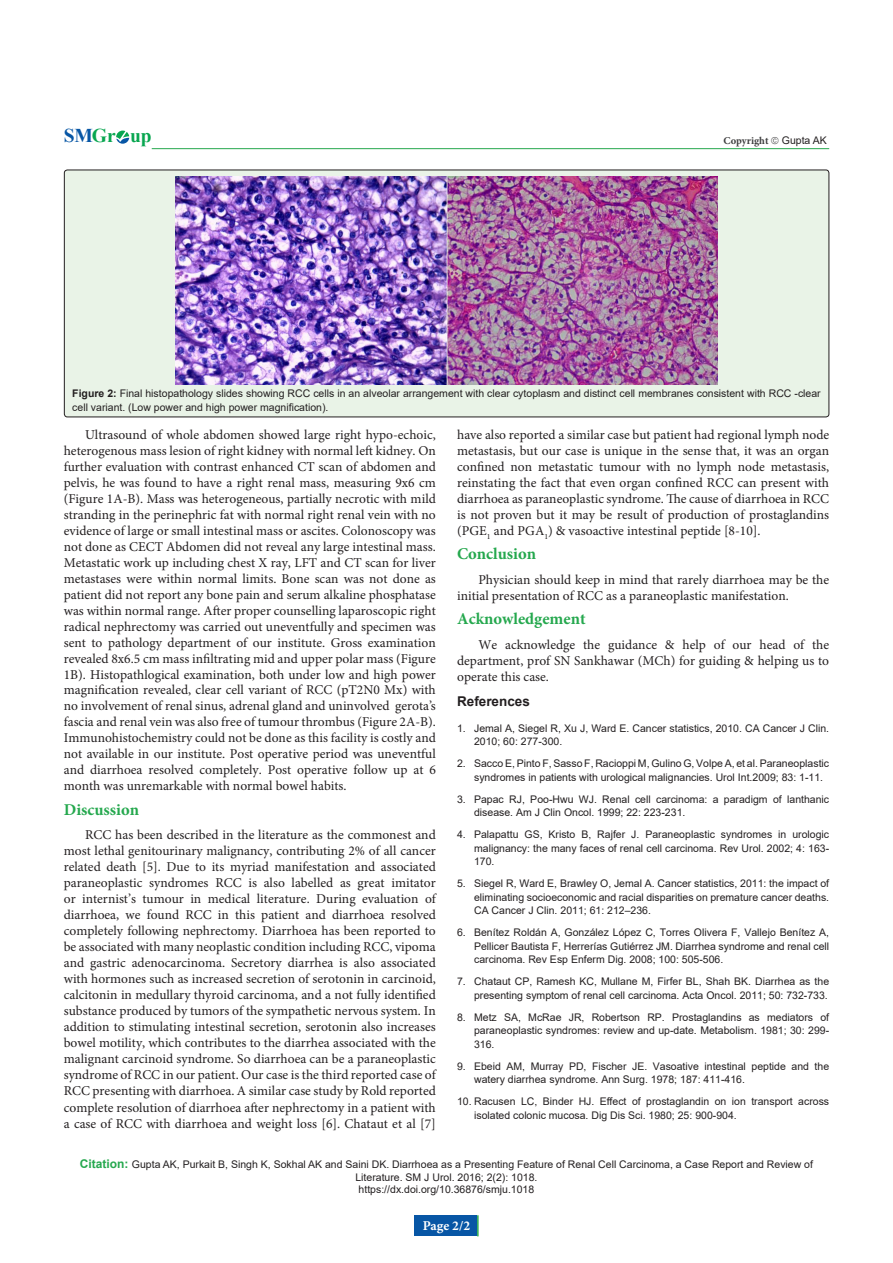
<style>
.page{position:relative;width:893px;height:1263px;background:#fff}
.page>*{position:absolute;margin:0;border:0;box-sizing:border-box;transform-origin:0 0}
.t1{font:700 19.5px "Times New Roman";color:#08a650}
.t2{font:700 16.5px "Minion Pro";color:#25a84e}
.t3{font:13.5px/15.9px "Minion Pro";color:#231f20;text-align:justify}
.subsideheadding{font:700 13.5px "Arial";color:#231f20}
.t4{font:700 13.5px "Minion Pro";color:#fff}
.t5{font:10.5px/13.5px "Arial";color:#231f20}
.t6{font:700 10.5px "Minion Pro";color:#3e3e3f}
.s1{color:#0756a5}
.s2{font-weight:700}
.s3{font-weight:700;font-size:12px;color:#25a84e}
</style>
<div class="page">
<hr style="left:152px;top:148px;width:677px;height:1px;background:#25a84e">
<div style="left:415px;top:1215px;width:62px;height:21px;background:#0756a5"></div>
<hr style="left:477px;top:1215px;width:2px;height:21px;background:#25a84e">
<svg style="left:116px;top:131px;width:13px;height:13px"></svg>
<div style="left:64px;top:170px;width:765px;height:247px;background:#e9f3e7;border-radius:3px"></div>
<img style="left:176px;top:176px;width:541px;height:208px">
<div style="left:64px;top:170px;width:765px;height:247px;border:1px solid #231f20;border-radius:3px"></div>
<h1 class="t1" style="left:64px;top:122px;width:89px"><span class="s1">SM</span>Gr up</h1>
<p class="t6" style="left:724px;top:133px;width:47px">Copyright</p>
<p class="t5" style="left:782px;top:133px;width:46px">Gupta AK</p>
<p class="t5" style="left:72px;top:386px;width:750px"><span class="s2">Figure 2:</span> Final histopathology slides showing RCC cells in an alveolar arrangement with clear cytoplasm and distinct cell membranes consistent with RCC -clear cell variant. (Low power and high power magnification).</p>
<p class="t3" style="left:64px;top:427px;width:374px;text-indent:21px">Ultrasound of whole abdomen showed large right hypo-echoic, heterogenous mass lesion of right kidney with normal left kidney. On further evaluation with contrast enhanced CT scan of abdomen and pelvis, he was found to have a right renal mass, measuring 9x6 cm (Figure 1A-B). Mass was heterogeneous, partially necrotic with mild stranding in the perinephric fat with normal right renal vein with no evidence of large or small intestinal mass or ascites. Colonoscopy was not done as CECT Abdomen did not reveal any large intestinal mass.<br>Metastatic work up including chest X ray, LFT and CT scan for liver metastases were within normal limits. Bone scan was not done as patient did not report any bone pain and serum alkaline phosphatase was within normal range. After proper counselling laparoscopic right radical nephrectomy was carried out uneventfully and specimen was sent to pathology department of our institute. Gross examination revealed 8x6.5 cm mass infiltrating mid and upper polar mass (Figure 1B). Histopathlogical examination, both under low and high power magnification revealed, clear cell variant of RCC (pT2N0 Mx) with no involvement of renal sinus, adrenal gland and uninvolved gerota’s fascia and renal vein was also free of tumour thrombus (Figure 2A-B).<br>Immunohistochemistry could not be done as this facility is costly and not available in our institute. Post operative period was uneventful and diarrhoea resolved completely. Post operative follow up at 6 month was unremarkable with normal bowel habits.</p>
<p class="t2" style="left:64px;top:798px;width:77px">Discussion</p>
<p class="t3" style="left:64px;top:827px;width:374px;text-indent:21px">RCC has been described in the literature as the commonest and most lethal genitourinary malignancy, contributing 2% of all cancer related death [5]. Due to its myriad manifestation and associated paraneoplastic syndromes RCC is also labelled as great imitator or internist’s tumour in medical literature. During evaluation of diarrhoea, we found RCC in this patient and diarrhoea resolved completely following nephrectomy. Diarrhoea has been reported to be associated with many neoplastic condition including RCC, vipoma and gastric adenocarcinoma. Secretory diarrhea is also associated with hormones such as increased secretion of serotonin in carcinoid, calcitonin in medullary thyroid carcinoma, and a not fully identified substance produced by tumors of the sympathetic nervous system. In addition to stimulating intestinal secretion, serotonin also increases bowel motility, which contributes to the diarrhea associated with the malignant carcinoid syndrome. So diarrhoea can be a paraneoplastic syndrome of RCC in our patient. Our case is the third reported case of RCC presenting with diarrhoea. A similar case study by Rold reported complete resolution of diarrhoea after nephrectomy in a patient with a case of RCC with diarrhoea and weight loss [6]. Chataut et al [7]</p>
<p class="t3" style="left:457px;top:427px;width:374px">have also reported a similar case but patient had regional lymph node metastasis, but our case is unique in the sense that, it was an organ confined non metastatic tumour with no lymph node metastasis, reinstating the fact that even organ confined RCC can present with diarrhoea as paraneoplastic syndrome. The cause of diarrhoea in RCC is not proven but it may be result of production of prostaglandins (PGE<sub>1</sub> and PGA<sub>1</sub>) &amp; vasoactive intestinal peptide [8-10].</p>
<p class="t2" style="left:457px;top:542px;width:81px">Conclusion</p>
<p class="t3" style="left:457px;top:572px;width:374px;text-indent:21px">Physician should keep in mind that rarely diarrhoea may be the initial presentation of RCC as a paraneoplastic manifestation.</p>
<p class="t2" style="left:457px;top:607px;width:130px">Acknowledgement</p>
<p class="t3" style="left:457px;top:637px;width:374px;text-indent:21px">We acknowledge the guidance &amp; help of our head of the department, prof SN Sankhawar (MCh) for guiding &amp; helping us to operate this case.</p>
<p class="subsideheadding" style="left:457px;top:691px;width:74px">References</p>
<p class="t5" style="left:474px;top:721px;width:357px;text-indent:-17px">1. Jemal A, Siegel R, Xu J, Ward E. Cancer statistics, 2010. CA Cancer J Clin.<br>2010; 60: 277-300.</p>
<p class="t5" style="left:474px;top:757px;width:357px;text-indent:-17px">2. Sacco E, Pinto F, Sasso F, Racioppi M, Gulino G, Volpe A, et al. Paraneoplastic syndromes in patients with urological malignancies. Urol Int.2009; 83: 1-11.</p>
<p class="t5" style="left:474px;top:792px;width:357px;text-indent:-17px">3. Papac RJ, Poo-Hwu WJ. Renal cell carcinoma: a paradigm of lanthanic disease. Am J Clin Oncol. 1999; 22: 223-231.</p>
<p class="t5" style="left:474px;top:828px;width:357px;text-align:justify;text-indent:-17px">4. Palapattu GS, Kristo B, Rajfer J. Paraneoplastic syndromes in urologic malignancy: the many faces of renal cell carcinoma. Rev Urol. 2002; 4: 163- 170.</p>
<p class="t5" style="left:474px;top:877px;width:357px;text-align:justify;text-indent:-17px">5. Siegel R, Ward E, Brawley O, Jemal A. Cancer statistics, 2011: the impact of eliminating socioeconomic and racial disparities on premature cancer deaths.<br>CA Cancer J Clin. 2011; 61: 212–236.</p>
<p class="t5" style="left:474px;top:926px;width:357px;text-align:justify;text-indent:-17px">6. Benítez Roldán A, González López C, Torres Olivera F, Vallejo Benítez A, Pellicer Bautista F, Herrerías Gutiérrez JM. Diarrhea syndrome and renal cell carcinoma. Rev Esp Enferm Dig. 2008; 100: 505-506.</p>
<p class="t5" style="left:457px;top:975px;width:374px;text-align:right">7. Chataut CP, Ramesh KC, Mullane M, Firfer BL, Shah BK. Diarrhea as the presenting symptom of renal cell carcinoma. Acta Oncol. 2011; 50: 732-733.</p>
<p class="t5" style="left:474px;top:1010px;width:357px;text-align:justify;text-indent:-17px">8. Metz SA, McRae JR, Robertson RP. Prostaglandins as mediators of paraneoplastic syndromes: review and up-date. Metabolism. 1981; 30: 299- 316.</p>
<p class="t5" style="left:474px;top:1059px;width:357px;text-indent:-17px">9. Ebeid AM, Murray PD, Fischer JE. Vasoative intestinal peptide and the watery diarrhea syndrome. Ann Surg. 1978; 187: 411-416.</p>
<p class="t5" style="left:474px;top:1095px;width:357px;text-indent:-17px">10. Racusen LC, Binder HJ. Effect of prostaglandin on ion transport across isolated colonic mucosa. Dig Dis Sci. 1980; 25: 900-904.</p>
<p class="t5" style="left:80px;top:1158px;width:735px;line-height:12.6px;text-align:center"><span class="s3">Citation:</span> Gupta AK, Purkait B, Singh K, Sokhal AK and Saini DK. Diarrhoea as a Presenting Feature of Renal Cell Carcinoma, a Case Report and Review of<br>Literature. SM J Urol. 2016; 2(2): 1018.</p>
<p class="t5" style="left:359px;top:1183px;width:177px">https://dx.doi.org/10.36876/smju.1018</p>
<p class="t4" style="left:423px;top:1216px;width:49px">Page 2/2</p>
</div>
